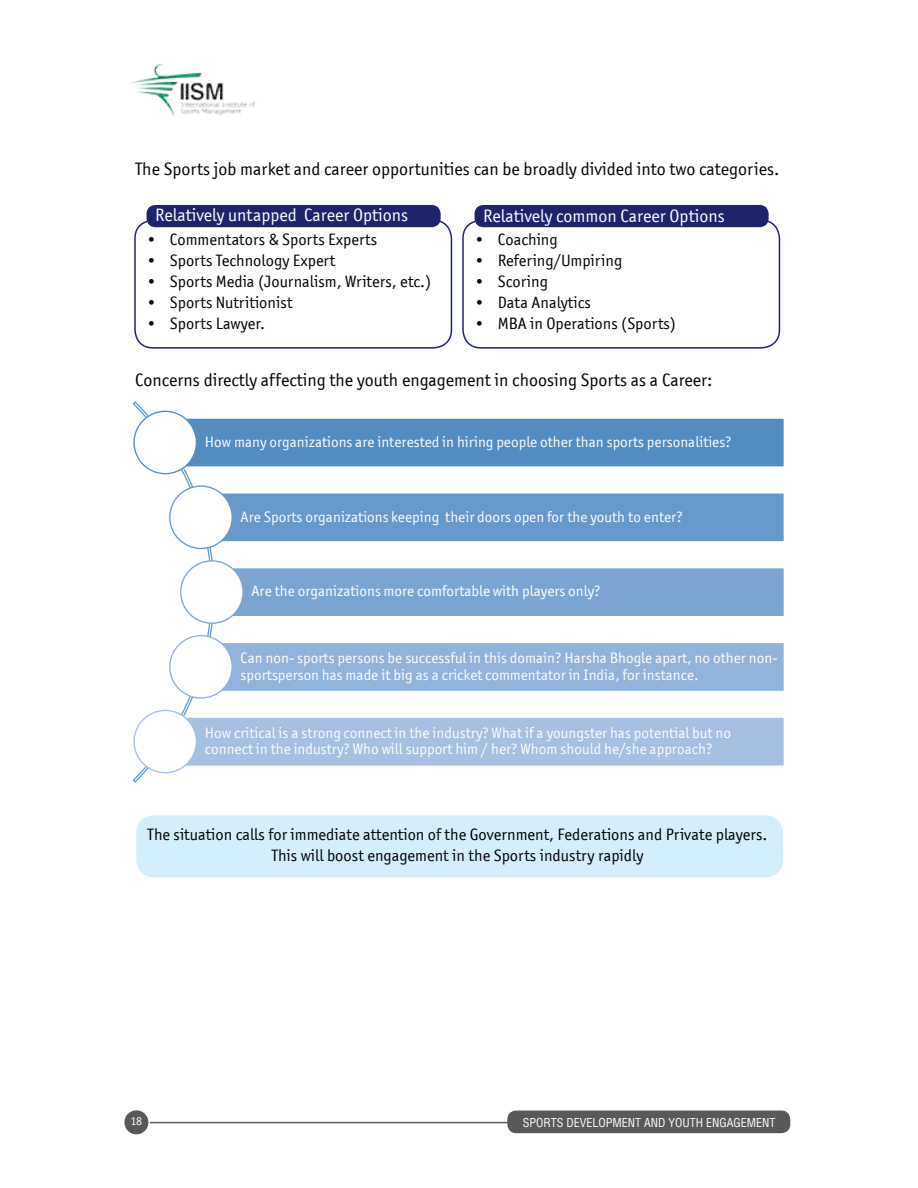
<style>
.page{position:relative;width:918px;height:1188px;background:#fff}
.page>*{position:absolute;margin:0;border:0;box-sizing:border-box;transform-origin:0 0}
.t1{font:18px "Officina San ITC";color:#000}
.t2{font:18px "Officina San ITC";color:#fff}
.t3{font:16.5px/21px "Officina San ITC";color:#000;text-align:center}
.t4{font:15.15px/17px "Officina San ITC";color:#fff}
.t5{font:condensed 12px "Helvetica";color:#fff}
.t6{font:12px "Officina San ITC";color:#fff}
</style>
<div class="page">
<hr style="left:136px;top:1122px;width:375px;height:1px;background:#58595b">
<div style="left:507px;top:1111px;width:283px;height:22px;background:#58595b;border-radius:9px"></div>
<div style="left:124px;top:1110px;width:25px;height:25px;background:#58595b;border-radius:50%"></div>
<div style="left:123px;top:1109px;width:27px;height:27px;border:2px solid #fff;border-radius:50%"></div>
<img style="left:131px;top:64px;width:125px;height:52px">
<div style="left:134px;top:220px;width:318px;height:129px;border:2px solid #1e246c;border-radius:18px"></div>
<div style="left:462px;top:220px;width:318px;height:129px;border:2px solid #1e246c;border-radius:18px"></div>
<div style="left:147px;top:205px;width:294px;height:22px;background:#1e246c;border-radius:9px"></div>
<div style="left:475px;top:205px;width:294px;height:22px;background:#1e246c;border-radius:9px"></div>
<svg style="left:132px;top:401px;width:98px;height:382px"></svg>
<div style="left:165px;top:418px;width:620px;height:49px;background:#528cc1"></div>
<div style="left:164px;top:417px;width:622px;height:52px;border:2px solid #fff"></div>
<div style="left:134px;top:411px;width:62px;height:63px;background:#fff;border-radius:50%"></div>
<div style="left:133px;top:411px;width:64px;height:63px;border:1px solid #528cc1;border-radius:50%"></div>
<div style="left:201px;top:492px;width:584px;height:50px;background:#6698ca"></div>
<div style="left:200px;top:491px;width:586px;height:52px;border:2px solid #fff"></div>
<div style="left:170px;top:486px;width:62px;height:62px;background:#fff;border-radius:50%"></div>
<div style="left:169px;top:485px;width:64px;height:64px;border:1px solid #6698ca;border-radius:50%"></div>
<div style="left:212px;top:567px;width:573px;height:50px;background:#7aa5d3"></div>
<div style="left:211px;top:566px;width:575px;height:52px;border:2px solid #fff"></div>
<div style="left:181px;top:561px;width:62px;height:62px;background:#fff;border-radius:50%"></div>
<div style="left:180px;top:560px;width:64px;height:64px;border:1px solid #7aa5d3;border-radius:50%"></div>
<div style="left:200px;top:641px;width:586px;height:52px;background:#8fb3db;border:2px solid #fff"></div>
<div style="left:170px;top:636px;width:62px;height:62px;background:#fff;border-radius:50%"></div>
<div style="left:169px;top:635px;width:64px;height:64px;border:1px solid #8fb3db;border-radius:50%"></div>
<div style="left:164px;top:716px;width:622px;height:52px;background:#a4c0e3;border:2px solid #fff"></div>
<div style="left:134px;top:710px;width:62px;height:63px;background:#fff;border-radius:50%"></div>
<div style="left:133px;top:710px;width:64px;height:63px;border:1px solid #a4c0e3;border-radius:50%"></div>
<div style="left:136px;top:815px;width:647px;height:62px;background:#d4effc;border-radius:18px"></div>
<p class="t1" style="left:135px;top:159px;width:646px">The Sports job market and career opportunities can be broadly divided into two categories.</p>
<p class="t2" style="left:155px;top:205px;width:254px">Relatively untapped Career Options</p>
<p class="t2" style="left:483px;top:206px;width:243px">Relatively common Career Options</p>
<p class="t3" style="left:146px;top:229px;width:233px">• Commentators &amp; Sports Experts</p>
<p class="t3" style="left:146px;top:250px;width:191px">• Sports Technology Expert</p>
<p class="t3" style="left:146px;top:271px;width:287px">• Sports Media (Journalism, Writers, etc.)</p>
<p class="t3" style="left:146px;top:292px;width:148px">• Sports Nutritionist</p>
<p class="t3" style="left:146px;top:313px;width:121px">• Sports Lawyer.</p>
<p class="t3" style="left:474px;top:229px;width:85px">• Coaching</p>
<p class="t3" style="left:474px;top:250px;width:150px">• Refering/Umpiring</p>
<p class="t3" style="left:474px;top:271px;width:76px">• Scoring</p>
<p class="t3" style="left:474px;top:292px;width:119px">• Data Analytics</p>
<p class="t3" style="left:474px;top:313px;width:204px">• MBA in Operations (Sports)</p>
<p class="t1" style="left:135px;top:369px;width:579px">Concerns directly affecting the youth engagement in choosing Sports as a Career:</p>
<p class="t4" style="left:205px;top:433px;width:528px">How many organizations are interested in hiring people other than sports personalities?</p>
<p class="t4" style="left:241px;top:508px;width:444px">Are Sports organizations keeping their doors open for the youth to enter?</p>
<p class="t4" style="left:252px;top:583px;width:351px">Are the organizations more comfortable with players only?</p>
<p class="t4" style="left:241px;top:649px;width:539px">Can non- sports persons be successful in this domain? Harsha Bhogle apart, no other non&shy;sportsperson has made it big as a cricket commentator in India, for instance.</p>
<p class="t4" style="left:205px;top:724px;width:528px">How critical is a strong connect in the industry? What if a youngster has potential but no connect in the industry? Who will support him / her? Whom should he/she approach?</p>
<p class="t3" style="left:147px;top:824px;width:622px">The situation calls for immediate attention of the Government, Federations and Private players.<br>This will boost engagement in the Sports industry rapidly</p>
<p class="t6" style="left:130px;top:1114px;width:13px">18</p>
<p class="t5" style="left:523px;top:1115px;width:254px">SPORTS DEVELOPMENT AND YOUTH ENGAGEMENT</p>
</div>
